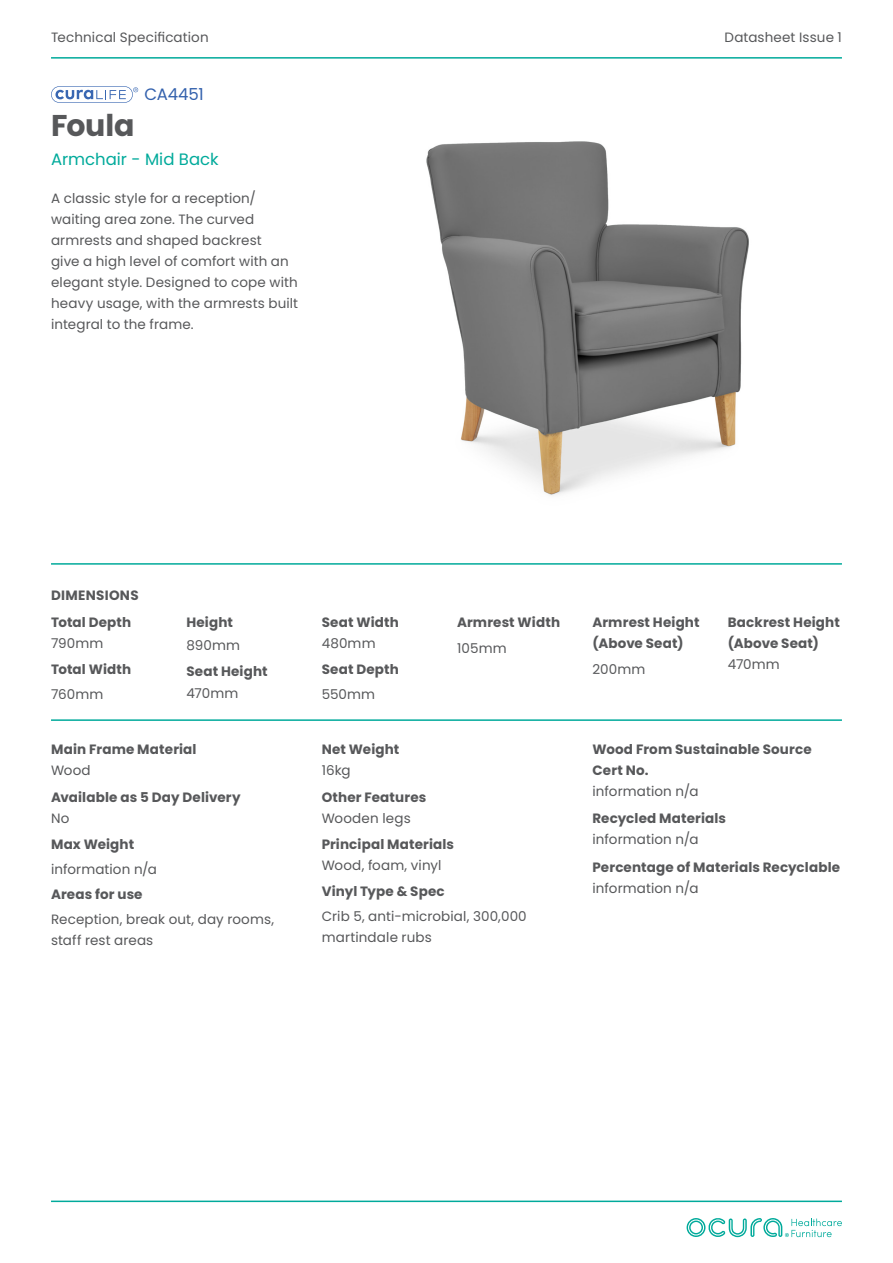
<style>
.page{position:relative;width:893px;height:1263px;background:#fff}
.page>*{position:absolute;margin:0;border:0;box-sizing:border-box;transform-origin:0 0}
.Heading_1{font:700 30px "Poppins";letter-spacing:-.005em;color:#57585a}
.Heading_2{font:16.5px "Poppins";color:#00aa9b}
.Product_Code{font:16.5px "Poppins";letter-spacing:-.015em;color:#3361ad}
.Body_Copy{font:13.5px/21px "Poppins";letter-spacing:.01em;color:#57585a}
.Sub_Header{font:700 13.5px/21px "Poppins";letter-spacing:.01em;color:#57585a}
.Body_Copy-2{font:700 13.5px/21px "Poppins";letter-spacing:.01em;color:#57585a}
.Header_3{font:700 13.5px "Poppins";letter-spacing:.02em;color:#57585a}
</style>
<div class="page">
<hr style="left:51px;top:1200px;width:791px;height:2px;background:#00aa9b">
<hr style="left:51px;top:57px;width:791px;height:2px;background:#00aa9b">
<svg style="left:687px;top:1218px;width:155px;height:19px"></svg>
<hr style="left:51px;top:563px;width:791px;height:2px;background:#00aa9b">
<hr style="left:51px;top:719px;width:791px;height:2px;background:#00aa9b">
<svg style="left:51px;top:86px;width:87px;height:17px"></svg>
<img style="left:426px;top:141px;width:323px;height:355px">
<p class="Body_Copy" style="left:51px;top:27px;width:159px">Technical Specification</p>
<p class="Body_Copy" style="left:724px;top:27px;width:119px">Datasheet Issue 1</p>
<p class="Product_Code" style="left:145px;top:85px;width:61px">CA4451</p>
<p class="Heading_1" style="left:51px;top:108px;width:85px">Foula</p>
<p class="Heading_2" style="left:51px;top:149px;width:169px">Armchair - Mid Back</p>
<p class="Body_Copy" style="left:51px;top:187px;width:249px">A classic style for a reception/ waiting area zone. The curved armrests and shaped backrest<br>give a high level of comfort with an elegant style. Designed to cope with heavy usage, with the armrests built integral to the frame.</p>
<p class="Header_3" style="left:51px;top:587px;width:89px">DIMENSIONS</p>
<p class="Sub_Header" style="left:51px;top:612px;width:82px">Total Depth</p>
<p class="Body_Copy" style="left:51px;top:633px;width:54px">790mm</p>
<p class="Body_Copy-2" style="left:51px;top:658px;width:82px">Total Width</p>
<p class="Body_Copy" style="left:51px;top:684px;width:54px">760mm</p>
<p class="Body_Copy-2" style="left:186px;top:612px;width:48px">Height</p>
<p class="Body_Copy" style="left:186px;top:634px;width:55px">890mm</p>
<p class="Sub_Header" style="left:186px;top:660px;width:83px">Seat Height</p>
<p class="Body_Copy" style="left:186px;top:683px;width:53px">470mm</p>
<p class="Sub_Header" style="left:51px;top:739px;width:147px">Main Frame Material</p>
<p class="Body_Copy" style="left:51px;top:760px;width:41px">Wood</p>
<p class="Sub_Header" style="left:51px;top:787px;width:191px">Available as 5 Day Delivery</p>
<p class="Body_Copy" style="left:51px;top:808px;width:20px">No</p>
<p class="Body_Copy-2" style="left:51px;top:833px;width:85px">Max Weight</p>
<p class="Body_Copy" style="left:51px;top:859px;width:107px">information n/a</p>
<p class="Body_Copy-2" style="left:51px;top:884px;width:93px">Areas for use</p>
<p class="Body_Copy" style="left:51px;top:909px;width:225px">Reception, break out, day rooms, staff rest areas</p>
<p class="Sub_Header" style="left:322px;top:612px;width:79px">Seat Width</p>
<p class="Body_Copy" style="left:322px;top:633px;width:55px">480mm</p>
<p class="Body_Copy-2" style="left:322px;top:658px;width:79px">Seat Depth</p>
<p class="Body_Copy" style="left:322px;top:684px;width:55px">550mm</p>
<p class="Body_Copy-2" style="left:457px;top:612px;width:105px">Armrest Width</p>
<p class="Body_Copy" style="left:457px;top:637px;width:51px">105mm</p>
<p class="Sub_Header" style="left:322px;top:739px;width:79px">Net Weight</p>
<p class="Body_Copy" style="left:322px;top:760px;width:30px">16kg</p>
<p class="Sub_Header" style="left:322px;top:787px;width:106px">Other Features</p>
<p class="Body_Copy" style="left:322px;top:808px;width:90px">Wooden legs</p>
<p class="Sub_Header" style="left:322px;top:834px;width:134px">Principal Materials</p>
<p class="Body_Copy" style="left:322px;top:855px;width:121px">Wood, foam, vinyl</p>
<p class="Body_Copy-2" style="left:322px;top:880px;width:125px">Vinyl Type &amp; Spec</p>
<p class="Body_Copy" style="left:322px;top:906px;width:207px">Crib 5, anti-microbial, 300,000 martindale rubs</p>
<p class="Body_Copy-2" style="left:592px;top:612px;width:109px">Armrest Height (Above Seat)</p>
<p class="Body_Copy" style="left:592px;top:658px;width:54px">200mm</p>
<p class="Sub_Header" style="left:728px;top:612px;width:113px">Backrest Height (Above Seat)</p>
<p class="Body_Copy" style="left:728px;top:654px;width:53px">470mm</p>
<p class="Sub_Header" style="left:592px;top:739px;width:221px">Wood From Sustainable Source<br>Cert No.</p>
<p class="Body_Copy" style="left:592px;top:781px;width:107px">information n/a</p>
<p class="Sub_Header" style="left:592px;top:808px;width:135px">Recycled Materials</p>
<p class="Body_Copy" style="left:592px;top:829px;width:107px">information n/a</p>
<p class="Sub_Header" style="left:592px;top:857px;width:249px">Percentage of Materials Recyclable</p>
<p class="Body_Copy" style="left:592px;top:878px;width:107px">information n/a</p>
</div>
